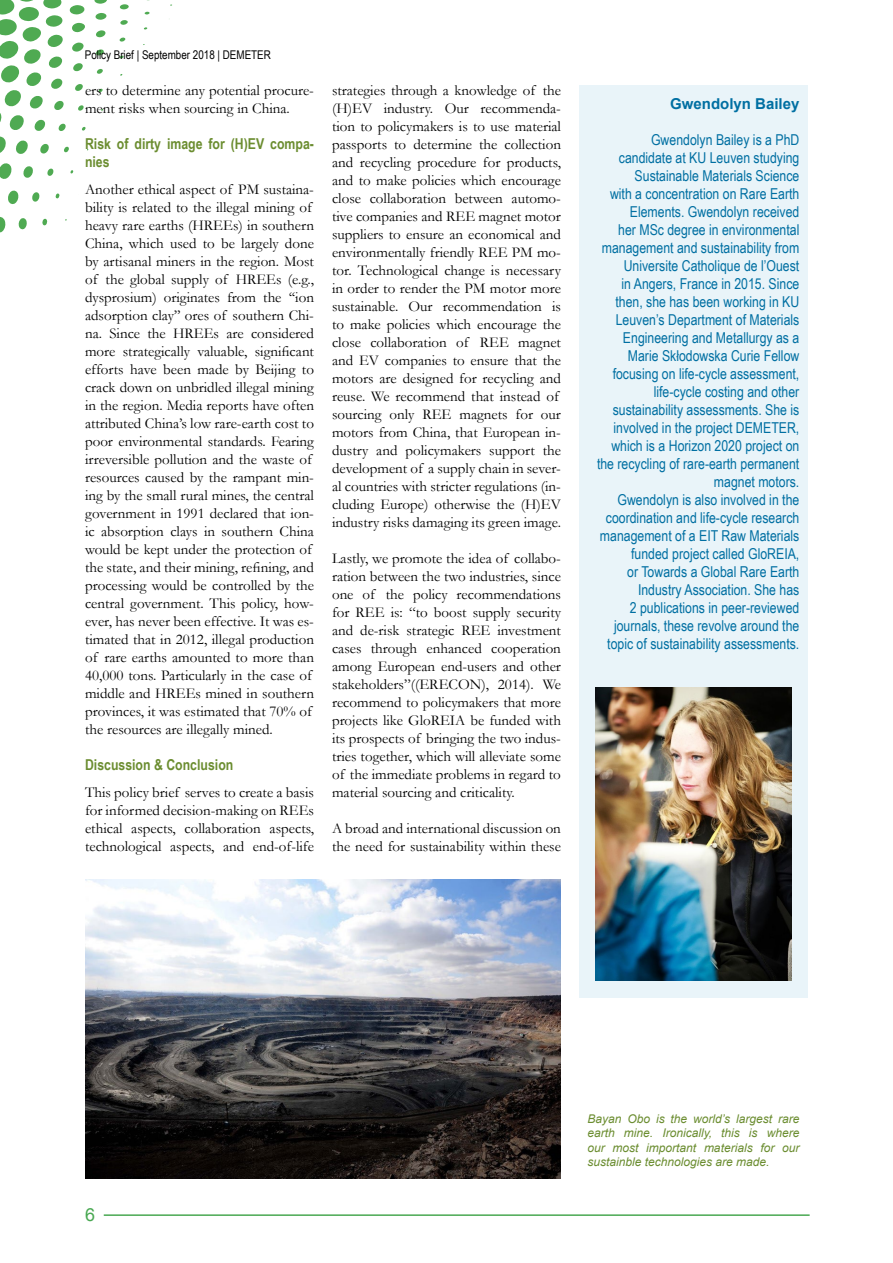
<style>
.page{position:relative;width:893px;height:1263px;background:#fff}
.page>*{position:absolute;margin:0;border:0;box-sizing:border-box;transform-origin:0 0}
.t1{font:18px "Arial";color:#49a852}
.t2{font:15px/18px "Garamond";color:#000}
.t3{font:15px/18px "Arial Narrow";color:#006fa2;text-align:right}
.t4{font:700 15px/18px "Arial Narrow";color:#6b8d30}
.t5{font:700 15px "Arial";color:#006fa2}
.t6{font:italic 12px/14.4px "Arial";color:#6b8d30;text-align:justify}
.t7{font:12px "Arial Narrow";color:#000}
</style>
<div class="page">
<hr style="left:104px;top:1214px;width:706px;height:2px;background:#49a852">
<svg style="left:0;top:217px;width:6px;height:16px"></svg>
<svg style="left:18px;top:218px;width:9px;height:12px"></svg>
<svg style="left:8px;top:190px;width:11px;height:14px"></svg>
<svg style="left:0;top:163px;width:12px;height:16px"></svg>
<svg style="left:42px;top:218px;width:5px;height:8px"></svg>
<svg style="left:32px;top:192px;width:8px;height:10px"></svg>
<svg style="left:23px;top:166px;width:10px;height:12px"></svg>
<svg style="left:55px;top:193px;width:5px;height:6px"></svg>
<svg style="left:47px;top:168px;width:7px;height:8px"></svg>
<svg style="left:0;top:0;width:88px;height:154px"></svg>
<div style="left:70px;top:5px;width:15px;height:10px;background:#4faa52;border-radius:50%"></div>
<svg style="left:99px;top:88px;width:4px;height:4px"></svg>
<svg style="left:97px;top:69px;width:6px;height:5px"></svg>
<svg style="left:96px;top:49px;width:8px;height:7px"></svg>
<svg style="left:96px;top:30px;width:10px;height:8px"></svg>
<div style="left:95px;top:13px;width:11px;height:7px;background:#4faa52;border-radius:50%"></div>
<svg style="left:94px;top:0;width:13px;height:4px"></svg>
<svg style="left:120px;top:55px;width:4px;height:4px"></svg>
<svg style="left:120px;top:37px;width:5px;height:5px"></svg>
<div style="left:120px;top:20px;width:8px;height:5px;background:#4faa52;border-radius:50%"></div>
<div style="left:120px;top:4px;width:9px;height:5px;background:#4faa52;border-radius:50%"></div>
<svg style="left:145px;top:12px;width:5px;height:3px"></svg>
<img style="left:85px;top:879px;width:475px;height:299px">
<div style="left:579px;top:85px;width:229px;height:586px;background:#e9f4f9"></div>
<div style="left:579px;top:671px;width:228px;height:326px;background:#e9f4f9"></div>
<img style="left:596px;top:688px;width:195px;height:292px">
<p class="t7" style="left:85px;top:46px;width:188px">Policy Brief | September 2018 | DEMETER</p>
<p class="t2" style="left:85px;top:81px;width:230px">ers to determine any potential procure&shy;ment risks when sourcing in China.</p>
<p class="t4" style="left:85px;top:134px;width:230px">Risk of dirty image for (H)EV compa&shy;nies</p>
<p class="t2" style="left:85px;top:180px;width:230px">Another ethical aspect of PM sustaina&shy;bility is related to the illegal mining of heavy rare earths (HREEs) in southern China, which used to be largely done by artisanal miners in the region. Most of the global supply of HREEs (e.g., dysprosium) originates from the ‘‘ion adsorption clay’’ ores of southern Chi&shy;na. Since the HREEs are considered more strategically valuable, significant efforts have been made by Beijing to crack down on unbridled illegal mining in the region. Media reports have often attributed China’s low rare-earth cost to poor environmental standards. Fearing irreversible pollution and the waste of resources caused by the rampant min&shy;ing by the small rural mines, the central government in 1991 declared that ion&shy;ic absorption clays in southern China would be kept under the protection of the state, and their mining, refining, and processing would be controlled by the central government. This policy, how&shy;ever, has never been effective. It was es&shy;timated that in 2012, illegal production of rare earths amounted to more than 40,000 tons. Particularly in the case of middle and HREEs mined in southern provinces, it was estimated that 70% of the resources are illegally mined.</p>
<p class="t4" style="left:85px;top:755px;width:150px">Discussion &amp; Conclusion</p>
<p class="t2" style="left:85px;top:783px;width:230px;text-align:justify">This policy brief serves to create a basis for informed decision-making on REEs ethical aspects, collaboration aspects, technological aspects, and end-of-life</p>
<p class="t2" style="left:332px;top:81px;width:230px">strategies through a knowledge of the (H)EV industry. Our recommenda&shy;tion to policymakers is to use material passports to determine the collection and recycling procedure for products, and to make policies which encourage close collaboration between automo&shy;tive companies and REE magnet motor suppliers to ensure an economical and environmentally friendly REE PM mo&shy;tor. Technological change is necessary in order to render the PM motor more sustainable. Our recommendation is to make policies which encourage the close collaboration of REE magnet and EV companies to ensure that the motors are designed for recycling and reuse. We recommend that instead of sourcing only REE magnets for our motors from China, that European in&shy;dustry and policymakers support the development of a supply chain in sever&shy;al countries with stricter regulations (in&shy;cluding Europe) otherwise the (H)EV industry risks damaging its green image.</p>
<p class="t2" style="left:332px;top:549px;width:230px;text-align:justify">Lastly, we promote the idea of collabo&shy;ration between the two industries, since one of the policy recommendations for REE is: “to boost supply security and de-risk strategic REE investment cases through enhanced cooperation among European end-users and other stakeholders”((ERECON), 2014). We recommend to policymakers that more projects like GloREIA be funded with its prospects of bringing the two indus&shy;tries together, which will alleviate some of the immediate problems in regard to material sourcing and criticality.</p>
<p class="t2" style="left:332px;top:819px;width:230px">A broad and international discussion on the need for sustainability within these</p>
<p class="t5" style="left:670px;top:93px;width:131px">Gwendolyn Bailey</p>
<p class="t3" style="left:597px;top:130px;width:204px">Gwendolyn Bailey is a PhD candidate at KU Leuven studying<br>Sustainable Materials Science<br>with a concentration on Rare Earth<br>Elements. Gwendolyn received<br>her MSc degree in environmental management and sustainability from<br>Universite Catholique de l’Ouest<br>in Angers, France in 2015. Since then, she has been working in KU<br>Leuven’s Department of Materials<br>Engineering and Metallurgy as a<br>Marie Skłodowska Curie Fellow focusing on life-cycle assessment, life-cycle costing and other sustainability assessments. She is involved in the project DEMETER, which is a Horizon 2020 project on the recycling of rare-earth permanent magnet motors.<br>Gwendolyn is also involved in the coordination and life-cycle research management of a EIT Raw Materials funded project called GloREIA,<br>or Towards a Global Rare Earth<br>Industry Association. She has<br>2 publications in peer-reviewed journals, these revolve around the topic of sustainability assessments.</p>
<p class="t1" style="left:85px;top:1202px;width:12px">6</p>
<p class="t6" style="left:587px;top:1112px;width:213px">Bayan Obo is the world’s largest rare earth mine. Ironically, this is where our most important materials for our sustainble technologies are made.</p>
</div>
